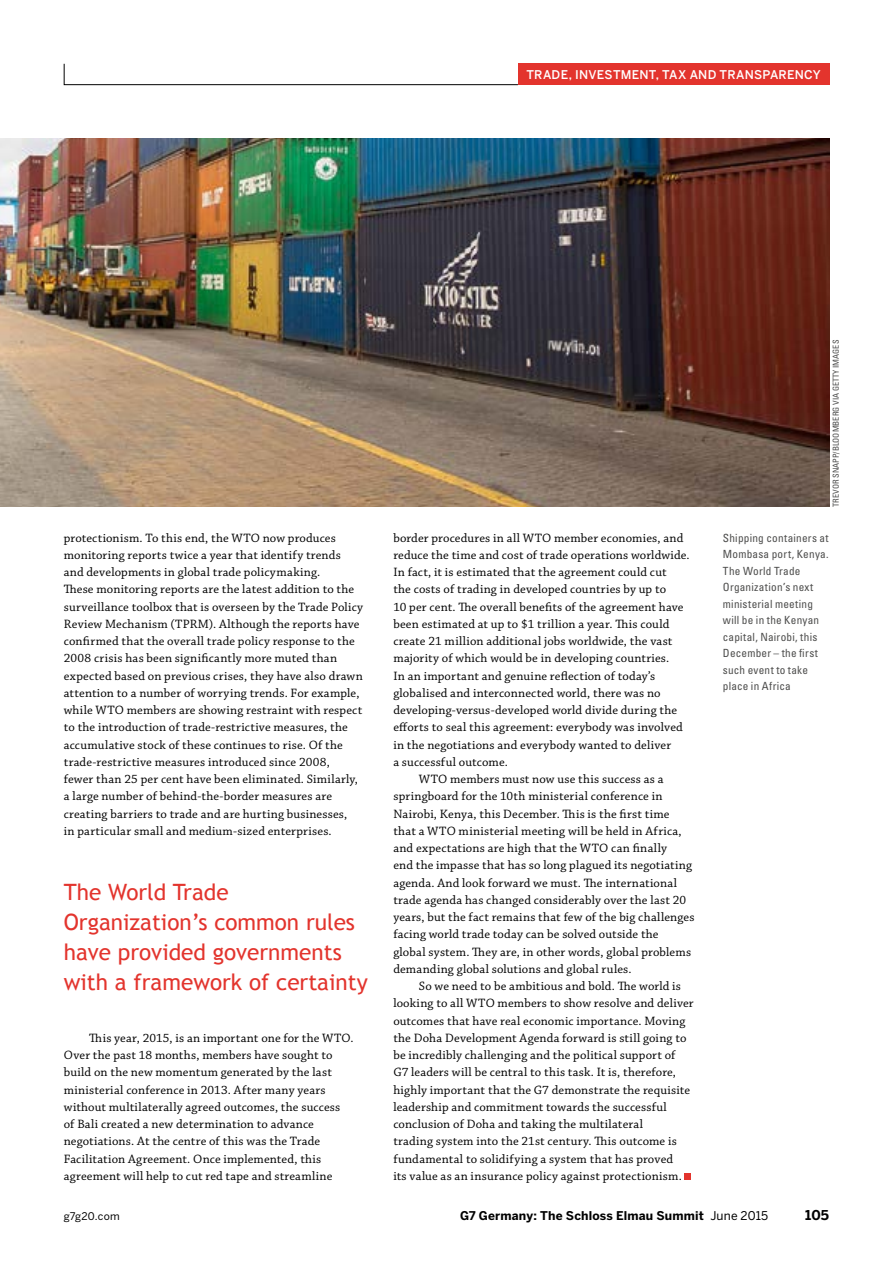
<style>
.page{position:relative;width:893px;height:1263px;background:#fff}
.page>*{position:absolute;margin:0;border:0;box-sizing:border-box;transform-origin:0 0}
.Pullquote{font:22.5px/30px "Trebuchet MS";color:#e3342d}
.Folio{font:700 13.5px "Benton Sans";color:#000}
.Body{font:12.75px/17.2px "Chaparral Pro";letter-spacing:.015em;color:#000}
.Folio_-_title{font:700 12px "Benton Sans";letter-spacing:.015em;color:#000}
.Running_head{font:500 12px "Benton Sans";letter-spacing:.02em;color:#fff}
.t1{font:condensed 11.25px/16.5px "Univers";letter-spacing:.02em;color:#4d4d4c}
.Folio_-_title-2{font:10.5px "Benton Sans";letter-spacing:.015em;color:#000}
.Credit{font:condensed 8.25px "Univers";color:#4d4d4c}
.s1{font-weight:400}
</style>
<div class="page">
<img style="left:0;top:138px;width:829px;height:369px">
<svg style="left:63px;top:63px;width:456px;height:22px"></svg>
<div style="left:518px;top:64px;width:311px;height:21px;background:#e3342d"></div>
<svg style="left:685px;top:1174px;width:6px;height:6px"></svg>
<p class="Running_head" style="left:526px;top:68px;width:296px">TRADE, INVESTMENT, TAX AND TRANSPARENCY</p>
<p class="Body" style="left:64px;top:529px;width:301px">protectionism. To this end, the WTO now produces monitoring reports twice a year that identify trends and developments in global trade policymaking.<br>These monitoring reports are the latest addition to the surveillance toolbox that is overseen by the Trade Policy Review Mechanism (TPRM). Although the reports have confirmed that the overall trade policy response to the 2008 crisis has been significantly more muted than expected based on previous crises, they have also drawn attention to a number of worrying trends. For example, while WTO members are showing restraint with respect to the introduction of trade-restrictive measures, the accumulative stock of these continues to rise. Of the trade-restrictive measures introduced since 2008,<br>fewer than 25 per cent have been eliminated. Similarly, a large number of behind-the-border measures are creating barriers to trade and are hurting businesses,<br>in particular small and medium-sized enterprises.</p>
<p class="Pullquote" style="left:64px;top:877px;width:305px">The World Trade<br>Organization’s common rules have provided governments with a framework of certainty</p>
<p class="Body" style="left:64px;top:1030px;width:291px;text-indent:26px">This year, 2015, is an important one for the WTO.<br>Over the past 18 months, members have sought to build on the new momentum generated by the last ministerial conference in 2013. After many years without multilaterally agreed outcomes, the success of Bali created a new determination to advance negotiations. At the centre of this was the Trade Facilitation Agreement. Once implemented, this agreement will help to cut red tape and streamline</p>
<p class="Body" style="left:393px;top:529px;width:298px">border procedures in all WTO member economies, and reduce the time and cost of trade operations worldwide.<br>In fact, it is estimated that the agreement could cut<br>the costs of trading in developed countries by up to<br>10 per cent. The overall benefits of the agreement have been estimated at up to $1 trillion a year. This could create 21 million additional jobs worldwide, the vast majority of which would be in developing countries.<br>In an important and genuine reflection of today’s globalised and interconnected world, there was no developing-versus-developed world divide during the efforts to seal this agreement: everybody was involved in the negotiations and everybody wanted to deliver<br>a successful outcome.</p>
<p class="Body" style="left:393px;top:771px;width:303px;text-indent:26px">WTO members must now use this success as a springboard for the 10th ministerial conference in Nairobi, Kenya, this December. This is the first time that a WTO ministerial meeting will be held in Africa, and expectations are high that the WTO can finally<br>end the impasse that has so long plagued its negotiating agenda. And look forward we must. The international trade agenda has changed considerably over the last 20 years, but the fact remains that few of the big challenges facing world trade today can be solved outside the<br>global system. They are, in other words, global problems demanding global solutions and global rules.</p>
<p class="Body" style="left:393px;top:978px;width:302px;text-indent:26px">So we need to be ambitious and bold. The world is looking to all WTO members to show resolve and deliver outcomes that have real economic importance. Moving the Doha Development Agenda forward is still going to be incredibly challenging and the political support of G7 leaders will be central to this task. It is, therefore, highly important that the G7 demonstrate the requisite leadership and commitment towards the successful conclusion of Doha and taking the multilateral<br>trading system into the 21st century. This outcome is fundamental to solidifying a system that has proved<br>its value as an insurance policy against protectionism.</p>
<p class="Credit" style="left:831px;top:507px;width:168px;rotate:-90deg">TREVOR SNAPP/BLOOMBERG VIA GETTY IMAGES</p>
<p class="t1" style="left:723px;top:529px;width:107px">Shipping containers at<br>Mombasa port, Kenya.<br>The World Trade<br>Organization’s next ministerial meeting will be in the Kenyan capital, Nairobi, this<br>December – the first such event to take place in Africa</p>
<p class="Folio_-_title-2" style="left:64px;top:1210px;width:57px">g7g20.com</p>
<p class="Folio_-_title" style="left:460px;top:1209px;width:310px">G7 Germany: The Schloss Elmau Summit <span class="s1">June 2015</span></p>
<p class="Folio" style="left:805px;top:1207px;width:25px">105</p>
</div>
